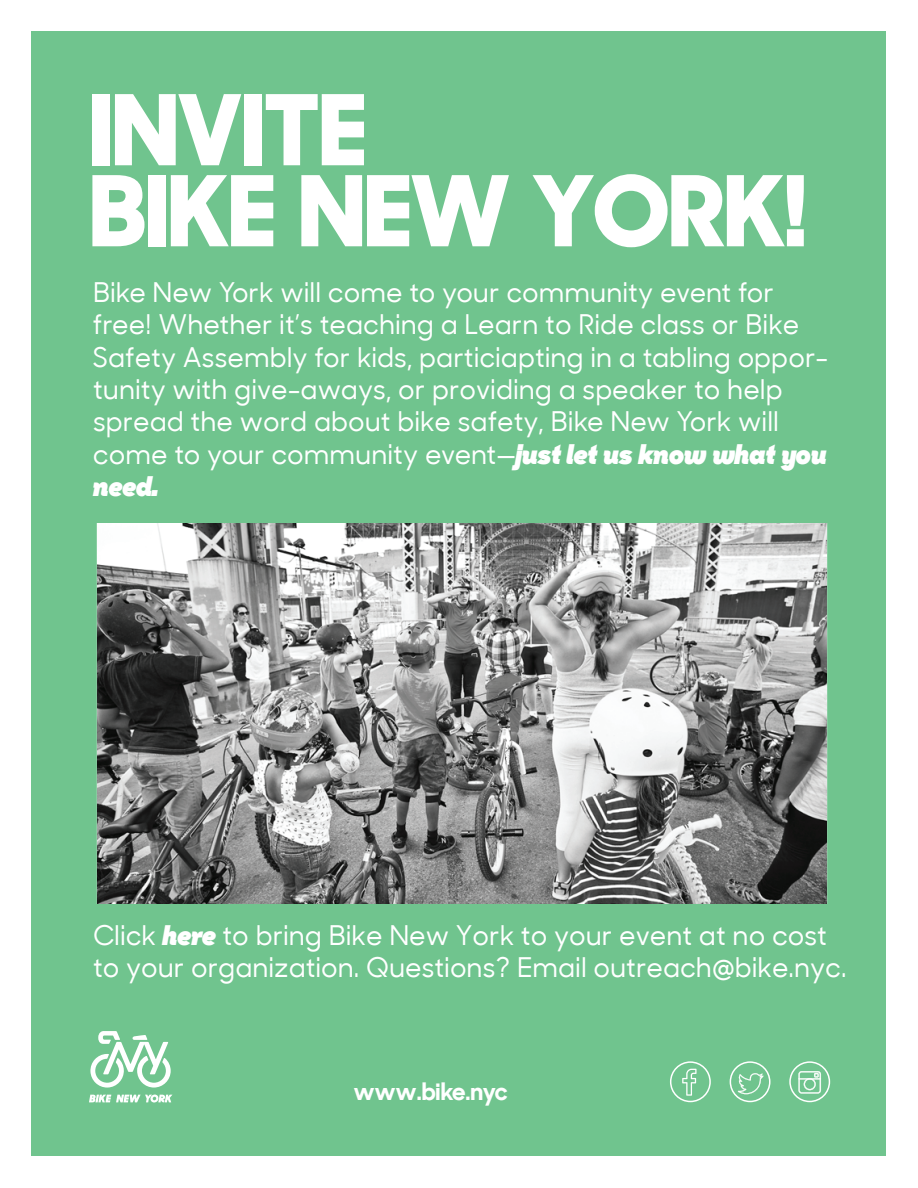
<style>
.page{position:relative;width:918px;height:1188px;background:#fff}
.page>*{position:absolute;margin:0;border:0;box-sizing:border-box;transform-origin:0 0}
.t1{font:800 97.5px/81px "Bike Sans";color:#fff}
.t2{font:500 27px/32.4px "Bike Sans";color:#fff}
.t3{font:700 24px "Bike Sans";letter-spacing:-.01em;color:#fff}
.s1{font-weight:900;font-style:italic}
</style>
<div class="page">
<div style="left:32px;top:32px;width:854px;height:1124px;background:#70c48e"></div>
<svg style="left:89px;top:1095px;width:83px;height:7px"></svg>
<svg style="left:90px;top:1031px;width:81px;height:57px"></svg>
<svg style="left:730px;top:1061px;width:41px;height:41px"></svg>
<svg style="left:789px;top:1061px;width:41px;height:41px"></svg>
<svg style="left:670px;top:1061px;width:41px;height:41px"></svg>
<img style="left:96px;top:523px;width:732px;height:381px">
<h1 class="t1" style="left:90px;top:85px;width:718px">INVITE<br>BIKE NEW YORK!</h1>
<p class="t2" style="left:93px;top:275px;width:737px">Bike New York will come to your community event for free! Whether it’s teaching a Learn to Ride class or Bike Safety Assembly for kids, particiapting in a tabling oppor&shy;tunity with give-aways, or providing a speaker to help spread the word about bike safety, Bike New York will come to your community event—<span class="s1">just let us know what you need.</span></p>
<p class="t2" style="left:93px;top:918px;width:755px">Click <span class="s1">here</span> to bring Bike New York to your event at no cost to your organization. Questions? Email outreach@bike.nyc.</p>
<p class="t3" style="left:353px;top:1074px;width:156px">www.bike.nyc</p>
</div>
